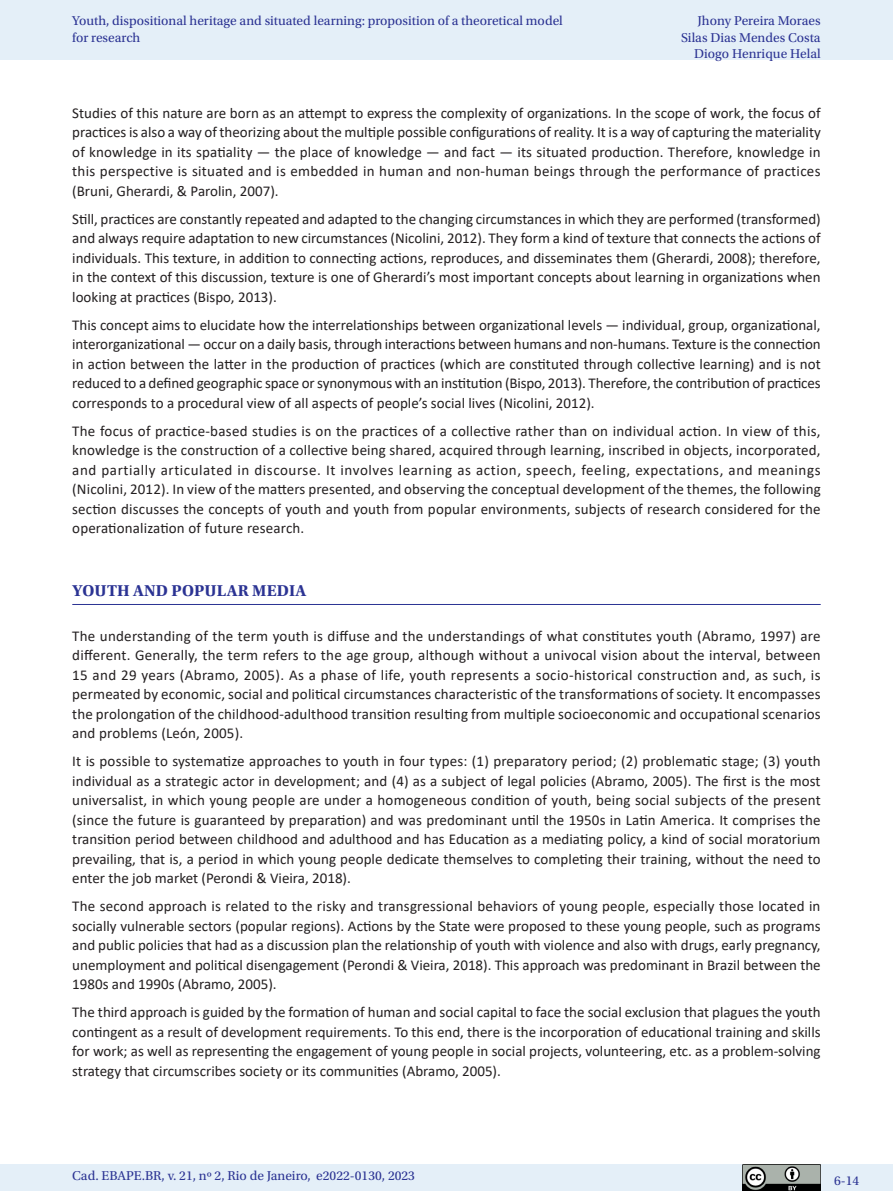
<style>
.page{position:relative;width:893px;height:1191px;background:#fff}
.page>*{position:absolute;margin:0;border:0;box-sizing:border-box;transform-origin:0 0}
._07_1_sub_1{font:700 16.5px "Utopia Std";letter-spacing:.01em;color:#2b3393}
._06_0_texto{font:15px/19.5px "Calibri";color:#231f20;text-align:justify}
.t1{font:13.5px/16.5px "Utopia Std";color:#2b3393}
</style>
<div class="page">
<div style="left:0;top:0;width:893px;height:60px;background:#e4eff8"></div>
<div style="left:0;top:1164px;width:893px;height:27px;background:#e4eff8"></div>
<img style="left:743px;top:1164px;width:78px;height:27px">
<hr style="left:72px;top:604px;width:749px;height:1px;background:#2b3393">
<p class="t1" style="left:72px;top:13px;width:492px">Youth, dispositional heritage and situated learning: proposition of a theoretical model for research</p>
<p class="t1" style="left:681px;top:13px;width:141px;text-align:right">Jhony Pereira Moraes<br>Silas Dias Mendes Costa<br>Diogo Henrique Helal</p>
<p class="_06_0_texto" style="left:72px;top:102px;width:750px">Studies of this nature are born as an attempt to express the complexity of organizations. In the scope of work, the focus of practices is also a way of theorizing about the multiple possible configurations of reality. It is a way of capturing the materiality of knowledge in its spatiality — the place of knowledge — and fact — its situated production. Therefore, knowledge in this perspective is situated and is embedded in human and non-human beings through the performance of practices (Bruni, Gherardi, &amp; Parolin, 2007).</p>
<p class="_06_0_texto" style="left:72px;top:208px;width:750px">Still, practices are constantly repeated and adapted to the changing circumstances in which they are performed (transformed) and always require adaptation to new circumstances (Nicolini, 2012). They form a kind of texture that connects the actions of individuals. This texture, in addition to connecting actions, reproduces, and disseminates them (Gherardi, 2008); therefore, in the context of this discussion, texture is one of Gherardi’s most important concepts about learning in organizations when looking at practices (Bispo, 2013).</p>
<p class="_06_0_texto" style="left:72px;top:314px;width:750px">This concept aims to elucidate how the interrelationships between organizational levels — individual, group, organizational, interorganizational — occur on a daily basis, through interactions between humans and non-humans. Texture is the connection in action between the latter in the production of practices (which are constituted through collective learning) and is not reduced to a defined geographic space or synonymous with an institution (Bispo, 2013). Therefore, the contribution of practices corresponds to a procedural view of all aspects of people’s social lives (Nicolini, 2012).</p>
<p class="_06_0_texto" style="left:72px;top:420px;width:750px">The focus of practice-based studies is on the practices of a collective rather than on individual action. In view of this, knowledge is the construction of a collective being shared, acquired through learning, inscribed in objects, incorporated, and partially articulated in discourse. It involves learning as action, speech, feeling, expectations, and meanings (Nicolini, 2012). In view of the matters presented, and observing the conceptual development of the themes, the following section discusses the concepts of youth and youth from popular environments, subjects of research considered for the operationalization of future research.</p>
<p class="_07_1_sub_1" style="left:72px;top:580px;width:235px">YOUTH AND POPULAR MEDIA</p>
<p class="_06_0_texto" style="left:72px;top:625px;width:750px">The understanding of the term youth is diffuse and the understandings of what constitutes youth (Abramo, 1997) are different. Generally, the term refers to the age group, although without a univocal vision about the interval, between 15 and 29 years (Abramo, 2005). As a phase of life, youth represents a socio-historical construction and, as such, is permeated by economic, social and political circumstances characteristic of the transformations of society. It encompasses the prolongation of the childhood-adulthood transition resulting from multiple socioeconomic and occupational scenarios and problems (León, 2005).</p>
<p class="_06_0_texto" style="left:72px;top:751px;width:750px">It is possible to systematize approaches to youth in four types: (1) preparatory period; (2) problematic stage; (3) youth individual as a strategic actor in development; and (4) as a subject of legal policies (Abramo, 2005). The first is the most universalist, in which young people are under a homogeneous condition of youth, being social subjects of the present (since the future is guaranteed by preparation) and was predominant until the 1950s in Latin America. It comprises the transition period between childhood and adulthood and has Education as a mediating policy, a kind of social moratorium prevailing, that is, a period in which young people dedicate themselves to completing their training, without the need to enter the job market (Perondi &amp; Vieira, 2018).</p>
<p class="_06_0_texto" style="left:72px;top:896px;width:750px">The second approach is related to the risky and transgressional behaviors of young people, especially those located in socially vulnerable sectors (popular regions). Actions by the State were proposed to these young people, such as programs and public policies that had as a discussion plan the relationship of youth with violence and also with drugs, early pregnancy, unemployment and political disengagement (Perondi &amp; Vieira, 2018). This approach was predominant in Brazil between the 1980s and 1990s (Abramo, 2005).</p>
<p class="_06_0_texto" style="left:72px;top:1002px;width:750px">The third approach is guided by the formation of human and social capital to face the social exclusion that plagues the youth contingent as a result of development requirements. To this end, there is the incorporation of educational training and skills for work; as well as representing the engagement of young people in social projects, volunteering, etc. as a problem-solving strategy that circumscribes society or its communities (Abramo, 2005).</p>
<p class="t1" style="left:72px;top:1167px;width:344px">Cad. EBAPE.BR, v. 21, nº 2, Rio de Janeiro, e2022-0130, 2023</p>
<p class="t1" style="left:834px;top:1172px;width:27px">6-14</p>
</div>
